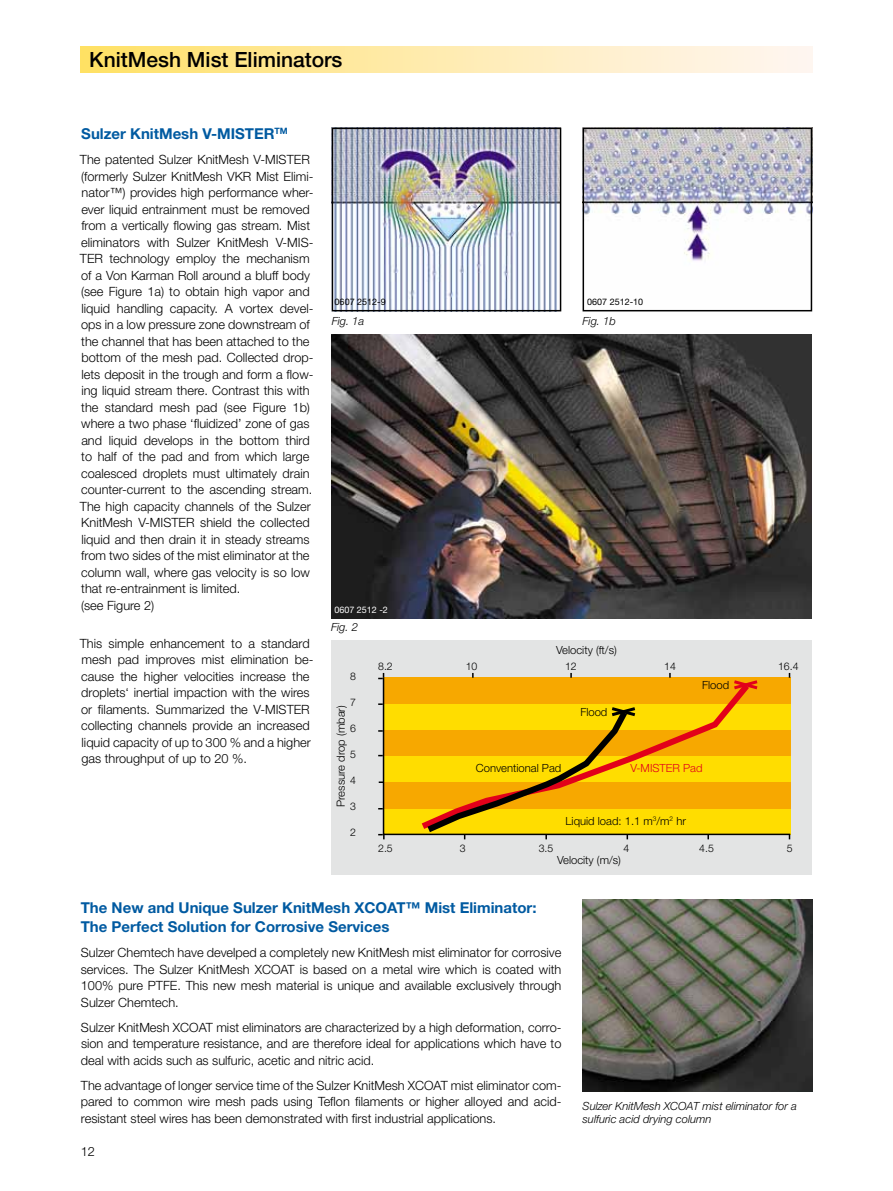
<style>
.page{position:relative;width:893px;height:1191px;background:#fff}
.page>*{position:absolute;margin:0;border:0;box-sizing:border-box;transform-origin:0 0}
.t1{font:500 21px "Helvetica Neue";color:#000}
.t2{font:700 15px/19.5px "Helvetica Neue";color:#005aa1}
.t3{font:300 12.75px/16.5px "Helvetica Neue";color:#000;text-align:justify}
.t4{font:300 11.25px "Helvetica Neue";color:#000}
.t5{font:italic 300 11.25px/13.5px "Helvetica Neue";color:#000}
.t6{font:300 11.25px "Helvetica Neue";color:#e2001a}
.t7{font:300 10.5px "Helvetica Neue";color:#000}
.t8{font:9px "Helvetica Neue";color:#000}
.t9{font:9px "Helvetica Neue";color:#fff}
</style>
<div class="page">
<img style="left:331px;top:334px;width:481px;height:284px">
<div style="left:81px;top:47px;width:731px;height:25px;background:linear-gradient(to right,#ffe168,#fff6f5)"></div>
<img style="left:335px;top:131px;width:223px;height:177px">
<img style="left:583px;top:131px;width:229px;height:181px">
<div style="left:332px;top:128px;width:229px;height:183px;border:2px solid #000"></div>
<div style="left:583px;top:128px;width:229px;height:183px;border:2px solid #000"></div>
<div style="left:331px;top:640px;width:481px;height:234px;background:#e3e4e4"></div>
<svg style="left:382px;top:676px;width:409px;height:160px;background:#f6b704"></svg>
<svg style="left:378px;top:834px;width:7px;height:5px"></svg>
<svg style="left:421px;top:704px;width:217px;height:135px;background:#eab407"></svg>
<svg style="left:378px;top:673px;width:6px;height:6px"></svg>
<img style="left:583px;top:899px;width:229px;height:192px">
<h1 class="t1" style="left:89px;top:47px;width:255px">KnitMesh Mist Eliminators</h1>
<p class="t2" style="left:81px;top:124px;width:208px">Sulzer KnitMesh V-MISTER<sup>TM</sup></p>
<p class="t3" style="left:80px;top:151px;width:235px;text-align:left">The patented Sulzer KnitMesh V-MISTER (formerly Sulzer KnitMesh VKR Mist Elimi&shy;nator™) provides high performance wher&shy;ever liquid entrainment must be removed from a vertically flowing gas stream. Mist eliminators with Sulzer KnitMesh V-MIS-TER technology employ the mechanism of a Von Karman Roll around a bluff body (see Figure 1a) to obtain high vapor and liquid handling capacity. A vortex devel&shy;ops in a low pressure zone downstream of the channel that has been attached to the bottom of the mesh pad. Collected drop&shy;lets deposit in the trough and form a flow&shy;ing liquid stream there. Contrast this with the standard mesh pad (see Figure 1b) where a two phase ‘fluidized’ zone of gas and liquid develops in the bottom third to half of the pad and from which large coalesced droplets must ultimately drain counter-current to the ascending stream.<br>The high capacity channels of the Sulzer KnitMesh V-MISTER shield the collected liquid and then drain it in steady streams from two sides of the mist eliminator at the column wall, where gas velocity is so low that re-entrainment is limited.<br>(see Figure 2)</p>
<p class="t3" style="left:80px;top:634px;width:235px;text-align:left">This simple enhancement to a standard mesh pad improves mist elimination be&shy;cause the higher velocities increase the droplets‘ inertial impaction with the wires or filaments. Summarized the V-MISTER collecting channels provide an increased liquid capacity of up to 300 % and a higher gas throughput of up to 20 %.</p>
<p class="t8" style="left:335px;top:297px;width:53px">0607 2512-9</p>
<p class="t8" style="left:587px;top:297px;width:58px">0607 2512-10</p>
<p class="t5" style="left:332px;top:314px;width:34px">Fig. 1a</p>
<p class="t5" style="left:583px;top:314px;width:35px">Fig. 1b</p>
<p class="t9" style="left:334px;top:604px;width:55px">0607 2512 -2</p>
<p class="t5" style="left:331px;top:620px;width:28px">Fig. 2</p>
<p class="t7" style="left:350px;top:669px;width:7px">8</p>
<p class="t7" style="left:350px;top:695px;width:7px">7</p>
<p class="t7" style="left:350px;top:721px;width:7px">6</p>
<p class="t7" style="left:350px;top:747px;width:7px">5</p>
<p class="t7" style="left:350px;top:774px;width:7px">4</p>
<p class="t7" style="left:350px;top:800px;width:7px">3</p>
<p class="t7" style="left:350px;top:826px;width:7px">2</p>
<p class="t4" style="left:334px;top:807px;width:103px;rotate:-90deg">Pressure drop (mbar)</p>
<p class="t4" style="left:556px;top:642px;width:62px">Velocity (ft/s)</p>
<p class="t7" style="left:378px;top:659px;width:16px">8.2</p>
<p class="t7" style="left:466px;top:659px;width:13px">10</p>
<p class="t7" style="left:565px;top:659px;width:13px">12</p>
<p class="t7" style="left:664px;top:659px;width:13px">14</p>
<p class="t7" style="left:778px;top:659px;width:22px">16.4</p>
<p class="t4" style="left:580px;top:705px;width:29px">Flood</p>
<p class="t4" style="left:702px;top:678px;width:29px">Flood</p>
<p class="t4" style="left:476px;top:761px;width:87px">Conventional Pad</p>
<p class="t6" style="left:630px;top:761px;width:74px">V-MISTER Pad</p>
<p class="t4" style="left:566px;top:814px;width:122px">Liquid load: 1.1 m<sup>3</sup>/m<sup>2</sup> hr</p>
<p class="t7" style="left:378px;top:841px;width:16px">2.5</p>
<p class="t7" style="left:460px;top:841px;width:7px">3</p>
<p class="t7" style="left:539px;top:841px;width:16px">3.5</p>
<p class="t7" style="left:623px;top:841px;width:7px">4</p>
<p class="t7" style="left:699px;top:841px;width:16px">4.5</p>
<p class="t7" style="left:787px;top:841px;width:7px">5</p>
<p class="t4" style="left:557px;top:853px;width:65px">Velocity (m/s)</p>
<p class="t2" style="left:81px;top:897px;width:457px">The New and Unique Sulzer KnitMesh XCOAT™ Mist Eliminator:<br>The Perfect Solution for Corrosive Services</p>
<p class="t3" style="left:81px;top:944px;width:482px">Sulzer Chemtech have develped a completely new KnitMesh mist eliminator for corrosive services. The Sulzer KnitMesh XCOAT is based on a metal wire which is coated with 100% pure PTFE. This new mesh material is unique and available exclusively through Sulzer Chemtech.</p>
<p class="t3" style="left:81px;top:1018px;width:482px">Sulzer KnitMesh XCOAT mist eliminators are characterized by a high deformation, corro&shy;sion and temperature resistance, and are therefore ideal for applications which have to deal with acids such as sulfuric, acetic and nitric acid.</p>
<p class="t3" style="left:81px;top:1076px;width:482px">The advantage of longer service time of the Sulzer KnitMesh XCOAT mist eliminator com&shy;pared to common wire mesh pads using Teflon filaments or higher alloyed and acid&shy;resistant steel wires has been demonstrated with first industrial applications.</p>
<p class="t3" style="left:81px;top:1142px;width:16px">12</p>
<p class="t5" style="left:583px;top:1098px;width:216px">Sulzer KnitMesh XCOAT mist eliminator for a sulfuric acid drying column</p>
</div>
